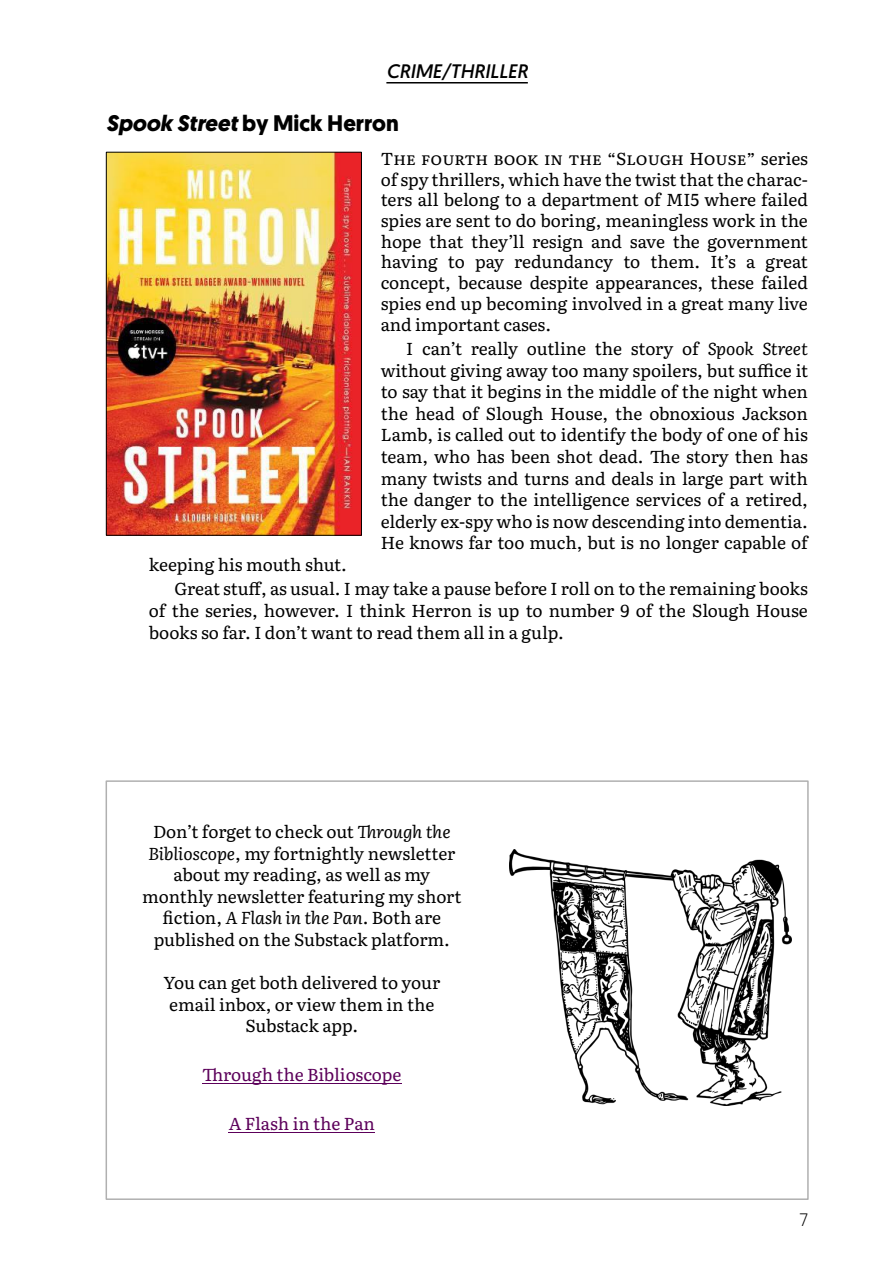
<style>
.page{position:relative;width:893px;height:1263px;background:#fff}
.page>*{position:absolute;margin:0;border:0;box-sizing:border-box;transform-origin:0 0}
.t1{font:700 22.5px "Geomanist";color:#000}
.t2{font:italic 19.5px "Geomanist";color:#000}
.t3{font:300 18px "Geomanist";color:#000}
.t4{font:17.25px/21.6px "Literata";letter-spacing:-.005em;color:#000;text-align:justify}
.t5{font:17.25px "Literata";letter-spacing:-.005em;color:#5c005a}
.s1{font-style:italic}
</style>
<div class="page">
<hr style="left:386px;top:82px;width:142px;height:2px;background:#000">
<img style="left:108px;top:154px;width:252px;height:379px">
<div style="left:106px;top:152px;width:256px;height:383px;border:1px solid #000"></div>
<div style="left:106px;top:780px;width:703px;height:420px;background:#fff;border:2px solid #b0b0b0"></div>
<hr style="left:202px;top:1083px;width:199px;height:1px;background:#5c005a">
<hr style="left:229px;top:1132px;width:146px;height:1px;background:#5c005a">
<img style="left:509px;top:850px;width:282px;height:255px">
<p class="t2" style="left:386px;top:63px;width:143px">CRIME/THRILLER</p>
<h1 class="t1" style="left:106px;top:114px;width:294px"><span class="s1">Spook Street</span> by Mick Herron</h1>
<p class="t4" style="left:381px;top:147px;width:429px;line-height:20.7px">The fourth book in the “Slough House” series of spy thrillers, which have the twist that the charac&shy;ters all belong to a department of MI5 where failed spies are sent to do boring, meaningless work in the hope that they’ll resign and save the government having to pay redundancy to them. It’s a great concept, because despite appearances, these failed spies end up becoming involved in a great many live and important cases.</p>
<p class="t4" style="left:381px;top:337px;width:430px;text-indent:26px">I can’t really outline the story of <span class="s1">Spook Street </span>without giving away too many spoilers, but suffice it to say that it begins in the middle of the night when the head of Slough House, the obnoxious Jackson Lamb, is called out to identify the body of one of his team, who has been shot dead. The story then has many twists and turns and deals in large part with the danger to the intelligence services of a retired, elderly ex-spy who is now descending into dementia.<br>He knows far too much, but is no longer capable of</p>
<p class="t4" style="left:174px;top:551px;width:635px;line-height:24.6px;text-indent:-26px">keeping his mouth shut.<br>Great stuff, as usual. I may take a pause before I roll on to the remaining books</p>
<p class="t4" style="left:149px;top:599px;width:661px">of the series, however. I think Herron is up to number 9 of the Slough House books so far. I don’t want to read them all in a gulp.</p>
<p class="t4" style="left:142px;top:820px;width:321px;text-align:center">Don’t forget to check out <span class="s1">Through the Biblioscope</span>, my fortnightly newsletter about my reading, as well as my monthly newsletter featuring my short fiction, <span class="s1">A Flash in the Pan</span>. Both are published on the Substack platform.</p>
<p class="t4" style="left:163px;top:971px;width:278px;text-align:center">You can get both delivered to your email inbox, or view them in the<br>Substack app.</p>
<p class="t5" style="left:202px;top:1061px;width:201px">Through the Biblioscope</p>
<p class="t5" style="left:229px;top:1110px;width:148px">A Flash in the Pan</p>
<p class="t3" style="left:799px;top:1213px;width:10px">7</p>
</div>
